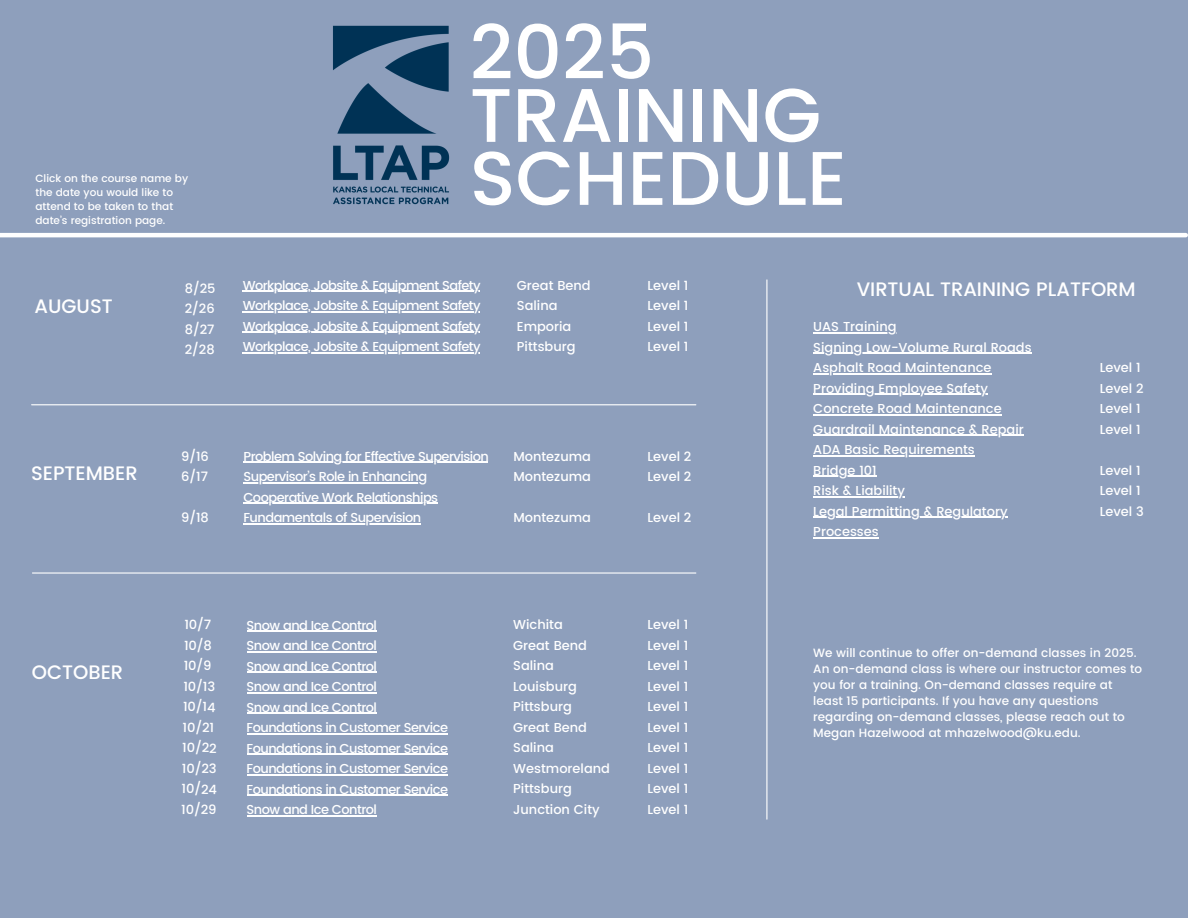
<style>
.page{position:relative;width:1188px;height:918px;background:#8e9fbc}
.page>*{position:absolute;margin:0;border:0;box-sizing:border-box;transform-origin:0 0}
.t1{font:500 75.9px/63px "Poppins";color:#fff}
.t2{font:500 19.5px "Poppins";color:#fff}
.t3{font:500 12.9px/20.5px "Poppins";color:#fff}
.t4{font:500 12.9px/20.5px "Poppins";letter-spacing:-.04em;color:#fff}
.t5{font:500 12px/16px "Poppins";color:#fff}
.t6{font:500 10.5px/14px "Poppins";color:#fff}
</style>
<div class="page">
<img style="left:333px;top:25px;width:117px;height:180px">
<hr style="left:32px;top:404px;width:664px;height:1px;background:#fff">
<hr style="left:0;top:233px;width:1186px;height:4px;background:#fff">
<hr style="left:813px;top:332px;width:84px;height:1px;background:#fff">
<hr style="left:813px;top:353px;width:219px;height:1px;background:#fff">
<hr style="left:813px;top:373px;width:179px;height:1px;background:#fff">
<hr style="left:813px;top:394px;width:175px;height:1px;background:#fff">
<hr style="left:813px;top:414px;width:189px;height:1px;background:#fff">
<hr style="left:813px;top:435px;width:211px;height:1px;background:#fff">
<hr style="left:813px;top:455px;width:162px;height:1px;background:#fff">
<hr style="left:813px;top:476px;width:64px;height:1px;background:#fff">
<hr style="left:813px;top:496px;width:92px;height:1px;background:#fff">
<hr style="left:813px;top:517px;width:195px;height:1px;background:#fff">
<hr style="left:813px;top:537px;width:66px;height:1px;background:#fff">
<hr style="left:243px;top:291px;width:237px;height:1px;background:#fff">
<hr style="left:243px;top:311px;width:237px;height:1px;background:#fff">
<hr style="left:243px;top:332px;width:237px;height:1px;background:#fff">
<hr style="left:243px;top:352px;width:237px;height:2px;background:#fff">
<hr style="left:243px;top:462px;width:245px;height:1px;background:#fff">
<hr style="left:243px;top:482px;width:184px;height:1px;background:#fff">
<hr style="left:243px;top:503px;width:195px;height:1px;background:#fff">
<hr style="left:243px;top:523px;width:178px;height:2px;background:#fff">
<hr style="left:32px;top:572px;width:664px;height:2px;background:#fff">
<hr style="left:247px;top:631px;width:129px;height:1px;background:#fff">
<hr style="left:247px;top:651px;width:129px;height:1px;background:#fff">
<hr style="left:247px;top:672px;width:129px;height:1px;background:#fff">
<hr style="left:247px;top:692px;width:129px;height:1px;background:#fff">
<hr style="left:247px;top:713px;width:129px;height:1px;background:#fff">
<hr style="left:247px;top:733px;width:201px;height:1px;background:#fff">
<hr style="left:247px;top:754px;width:201px;height:1px;background:#fff">
<hr style="left:247px;top:774px;width:201px;height:1px;background:#fff">
<hr style="left:247px;top:795px;width:201px;height:1px;background:#fff">
<hr style="left:247px;top:815px;width:129px;height:1px;background:#fff">
<hr style="left:766px;top:280px;width:1px;height:539px;background:#fff">
<p class="t6" style="left:35px;top:172px;width:154px">Click on the course name by the date you would like to attend to be taken to that date’s registration page.</p>
<p class="t1" style="left:470px;top:21px;width:379px">2025<br>TRAINING<br>SCHEDULE</p>
<h3 class="t2" style="left:35px;top:295px;width:80px">AUGUST</h3>
<h3 class="t2" style="left:31px;top:462px;width:108px">SEPTEMBER</h3>
<p class="t2" style="left:32px;top:661px;width:93px">OCTOBER</p>
<h3 class="t3" style="left:185px;top:278px;width:32px;text-align:justify">8/25<br>2/26<br>8/27<br>2/28</h3>
<h3 class="t4" style="left:243px;top:275px;width:240px">Workplace, Jobsite &amp; Equipment Safety</h3>
<h3 class="t4" style="left:243px;top:296px;width:240px">Workplace, Jobsite &amp; Equipment Safety</h3>
<p class="t4" style="left:243px;top:316px;width:240px">Workplace, Jobsite &amp; Equipment Safety</p>
<h2 class="t4" style="left:243px;top:337px;width:240px">Workplace, Jobsite &amp; Equipment Safety</h2>
<h3 class="t3" style="left:517px;top:275px;width:75px">Great Bend<br>Salina<br>Emporia<br>Pittsburg</h3>
<h3 class="t3" style="left:647px;top:275px;width:43px;text-align:justify">Level 1<br>Level 1<br>Level 1<br>Level 1</h3>
<h3 class="t3" style="left:181px;top:446px;width:29px">9/16<br>6/17</h3>
<h3 class="t3" style="left:181px;top:508px;width:29px">9/18</h3>
<p class="t4" style="left:243px;top:446px;width:247px">Problem Solving for Effective Supervision</p>
<h2 class="t4" style="left:243px;top:467px;width:185px">Supervisor’s Role in Enhancing</h2>
<p class="t4" style="left:243px;top:487px;width:196px">Cooperative Work Relationships</p>
<h3 class="t4" style="left:243px;top:508px;width:179px">Fundamentals of Supervision</h3>
<h3 class="t3" style="left:513px;top:446px;width:79px">Montezuma</h3>
<h3 class="t3" style="left:513px;top:467px;width:79px">Montezuma</h3>
<h3 class="t3" style="left:513px;top:508px;width:79px">Montezuma</h3>
<p class="t3" style="left:647px;top:446px;width:46px">Level 2</p>
<p class="t3" style="left:647px;top:467px;width:46px">Level 2</p>
<p class="t3" style="left:647px;top:508px;width:46px">Level 2</p>
<p class="t3" style="left:185px;top:614px;width:37px;rotate:1deg">10/7<br>10/8<br>10/9<br>10/13<br>10/14<br>10/21<br>10/22<br>10/23<br>10/24<br>10/29</p>
<p class="t4" style="left:247px;top:615px;width:203px">Snow and Ice Control<br>Snow and Ice Control<br>Snow and Ice Control<br>Snow and Ice Control<br>Snow and Ice Control<br>Foundations in Customer Service<br>Foundations in Customer Service<br>Foundations in Customer Service<br>Foundations in Customer Service<br>Snow and Ice Control</p>
<p class="t3" style="left:513px;top:614px;width:98px">Wichita<br>Great Bend<br>Salina<br>Louisburg<br>Pittsburg<br>Great Bend<br>Salina<br>Westmoreland<br>Pittsburg<br>Junction City</p>
<p class="t3" style="left:647px;top:614px;width:43px;text-align:justify">Level 1<br>Level 1<br>Level 1<br>Level 1<br>Level 1<br>Level 1<br>Level 1<br>Level 1<br>Level 1<br>Level 1</p>
<h2 class="t2" style="left:857px;top:278px;width:281px">VIRTUAL TRAINING PLATFORM</h2>
<p class="t3" style="left:813px;top:316px;width:85px">UAS Training</p>
<h1 class="t3" style="left:813px;top:337px;width:220px">Signing Low-Volume Rural Roads</h1>
<p class="t3" style="left:813px;top:357px;width:180px">Asphalt Road Maintenance</p>
<h2 class="t3" style="left:813px;top:378px;width:190px">Providing Employee Safety<br>Concrete Road Maintenance</h2>
<h3 class="t3" style="left:813px;top:419px;width:212px">Guardrail Maintenance &amp; Repair</h3>
<h3 class="t3" style="left:813px;top:439px;width:163px">ADA Basic Requirements</h3>
<h3 class="t3" style="left:813px;top:460px;width:65px">Bridge 101</h3>
<h3 class="t3" style="left:813px;top:480px;width:93px">Risk &amp; Liability</h3>
<p class="t3" style="left:813px;top:501px;width:196px">Legal Permitting &amp; Regulatory<br>Processes</p>
<h3 class="t3" style="left:1100px;top:357px;width:46px">Level 1<br>Level 2<br>Level 1<br>Level 1</h3>
<h3 class="t3" style="left:1100px;top:460px;width:46px">Level 1<br>Level 1<br>Level 3</h3>
<p class="t5" style="left:813px;top:645px;width:330px">We will continue to offer on-demand classes in 2025.<br>An on-demand class is where our instructor comes to you for a training. On-demand classes require at least 15 participants. If you have any questions regarding on-demand classes, please reach out to Megan Hazelwood at mhazelwood@ku.edu.</p>
</div>
